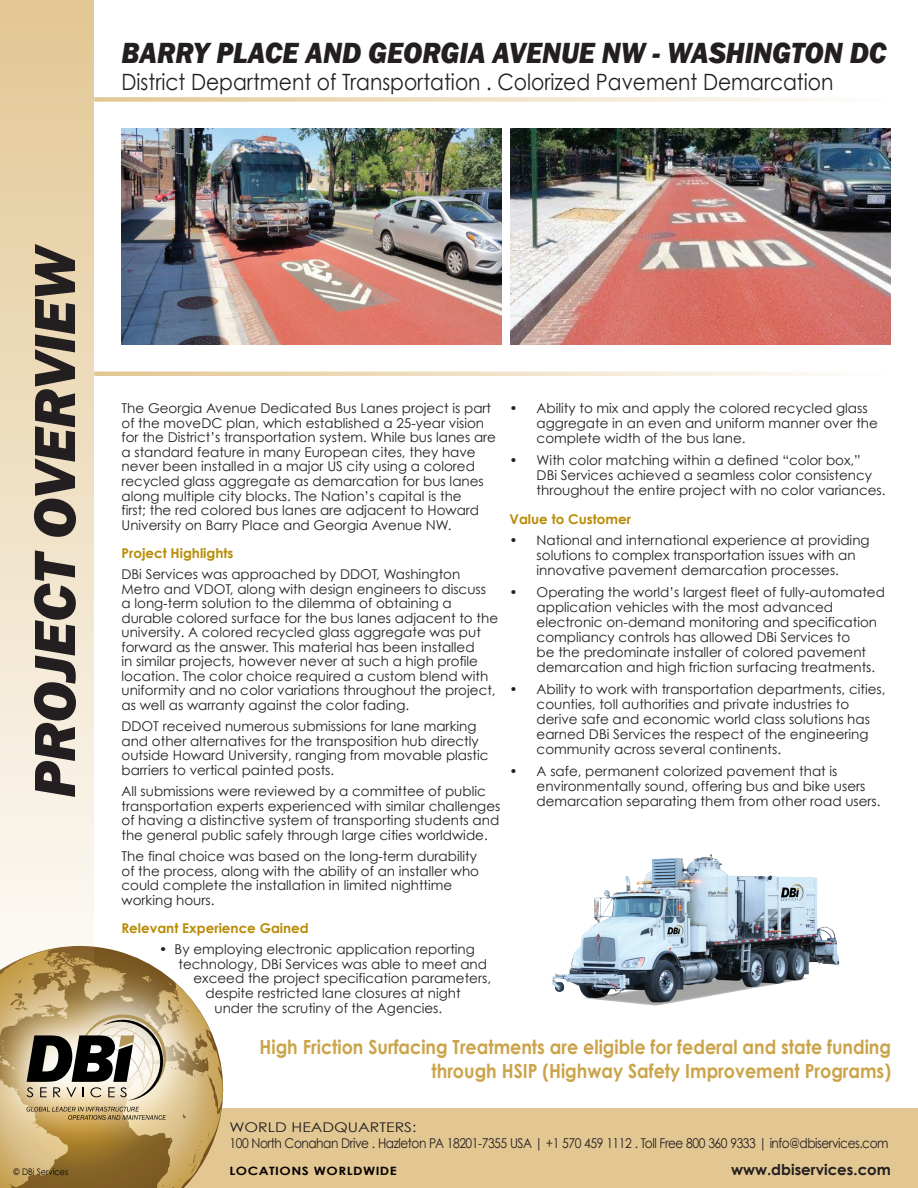
<style>
.page{position:relative;width:918px;height:1188px;background:#fff}
.page>*{position:absolute;margin:0;border:0;box-sizing:border-box;transform-origin:0 0}
.t1{font:italic 800 60px "Franklin Gothic";letter-spacing:-.01em;color:#231f20}
.t2{font:italic 800 30px "Franklin Gothic";color:#231f20;scale:.93 1}
.t3{font:22.5px "Century Gothic";color:#231f20;scale:.9 1}
.t4{font:700 19.5px/23.4px "Century Gothic";color:#cba349;text-align:right;scale:.9 1}
.t5{font:700 15px "Century Gothic";color:#231f20}
.t6{font:13.5px/14.5px "Century Gothic";color:#231f20}
.t7{font:13.5px "Century Gothic";letter-spacing:-.04em;color:#231f20;scale:.9 1}
.t8{font:700 13.5px "Century Gothic";color:#b98b07}
.t9{font:13.35px "Century Gothic";color:#231f20;scale:1.18 1}
.t10{font:700 11.55px "Century Gothic";letter-spacing:.035em;color:#080302;scale:1.18 1}
.t11{font:9px "Century Gothic";color:#080302;scale:.9 1}
</style>
<div class="page">
<div style="left:0;top:1108px;width:918px;height:80px;background:#e3c793"></div>
<svg style="left:0;top:946px;width:224px;height:242px"></svg>
<svg style="left:193px;top:1173px;width:3px;height:5px"></svg>
<svg style="left:0;top:1124px;width:216px;height:26px"></svg>
<svg style="left:0;top:949px;width:219px;height:175px"></svg>
<svg style="left:0;top:0;width:94px;height:1035px;background:#ebdabc"></svg>
<svg style="left:94px;top:97px;width:729px;height:5px;background:#f0e2c9"></svg>
<svg style="left:94px;top:372px;width:726px;height:4px;background:#efdfc3"></svg>
<img style="left:122px;top:129px;width:380px;height:216px">
<img style="left:511px;top:129px;width:380px;height:216px">
<img style="left:551px;top:854px;width:289px;height:152px">
<h2 class="t2" style="left:122px;top:33px;width:824px">BARRY PLACE AND GEORGIA AVENUE NW - WASHINGTON DC</h2>
<h3 class="t3" style="left:122px;top:68px;width:793px">District Department of Transportation . Colorized Pavement Demarcation</h3>
<h1 class="t1" style="left:16px;top:798px;width:555px;rotate:-90deg">PROJECT OVERVIEW</h1>
<p class="t11" style="left:14px;top:1166px;width:62px">© DBi Services</p>
<p class="t6" style="left:122px;top:401px;width:376px">The Georgia Avenue Dedicated Bus Lanes project is part of the moveDC plan, which established a 25-year vision for the District’s transportation system. While bus lanes are a standard feature in many European cites, they have never been installed in a major US city using a colored recycled glass aggregate as demarcation for bus lanes along multiple city blocks. The Nation’s capital is the<br>first; the red colored bus lanes are adjacent to Howard University on Barry Place and Georgia Avenue NW.</p>
<p class="t8" style="left:122px;top:544px;width:114px">Project Highlights</p>
<p class="t6" style="left:122px;top:567px;width:378px">DBi Services was approached by DDOT, Washington Metro and VDOT, along with design engineers to discuss a long-term solution to the dilemma of obtaining a durable colored surface for the bus lanes adjacent to the university. A colored recycled glass aggregate was put forward as the answer. This material has been installed<br>in similar projects, however never at such a high profile location. The color choice required a custom blend with uniformity and no color variations throughout the project, as well as warranty against the color fading.</p>
<p class="t6" style="left:122px;top:719px;width:368px">DDOT received numerous submissions for lane marking and other alternatives for the transposition hub directly outside Howard University, ranging from movable plastic barriers to vertical painted posts.</p>
<p class="t6" style="left:122px;top:784px;width:380px">All submissions were reviewed by a committee of public transportation experts experienced with similar challenges of having a distinctive system of transporting students and the general public safely through large cities worldwide.</p>
<p class="t6" style="left:122px;top:849px;width:359px">The final choice was based on the long-term durability of the process, along with the ability of an installer who could complete the installation in limited nighttime working hours.</p>
<p class="t8" style="left:122px;top:920px;width:189px">Relevant Experience Gained</p>
<p class="t6" style="left:159px;top:942px;width:317px">• By employing electronic application reporting</p>
<p class="t6" style="left:178px;top:956px;width:310px">technology, DBi Services was able to meet and</p>
<p class="t6" style="left:193px;top:971px;width:299px">exceed the project specification parameters,</p>
<p class="t6" style="left:205px;top:986px;width:257px">despite restricted lane closures at night</p>
<p class="t6" style="left:215px;top:1001px;width:229px">under the scrutiny of the Agencies.</p>
<p class="t6" style="left:537px;top:401px;width:343px;line-height:15px;text-indent:-27px">• Ability to mix and apply the colored recycled glass aggregate in an even and uniform manner over the complete width of the bus lane.</p>
<p class="t6" style="left:537px;top:453px;width:350px;line-height:15px;text-indent:-27px">• With color matching within a defined “color box,”<br>DBi Services achieved a seamless color consistency throughout the entire project with no color variances.</p>
<p class="t8" style="left:510px;top:510px;width:123px">Value to Customer</p>
<p class="t6" style="left:537px;top:533px;width:335px;line-height:15px;text-indent:-27px">• National and international experience at providing solutions to complex transportation issues with an innovative pavement demarcation processes.</p>
<p class="t6" style="left:537px;top:585px;width:350px;line-height:15px;text-indent:-27px">• Operating the world’s largest fleet of fully-automated application vehicles with the most advanced electronic on-demand monitoring and specification compliancy controls has allowed DBi Services to<br>be the predominate installer of colored pavement demarcation and high friction surfacing treatments.</p>
<p class="t6" style="left:537px;top:681px;width:350px;line-height:15px;text-indent:-27px">• Ability to work with transportation departments, cities, counties, toll authorities and private industries to derive safe and economic world class solutions has earned DBi Services the respect of the engineering community across several continents.</p>
<p class="t6" style="left:537px;top:763px;width:345px;line-height:15px;text-indent:-27px">• A safe, permanent colorized pavement that is environmentally sound, offering bus and bike users demarcation separating them from other road users.</p>
<h3 class="t4" style="left:260px;top:1035px;width:703px">High Friction Surfacing Treatments are eligible for federal and state funding through HSIP (Highway Safety Improvement Programs)</h3>
<p class="t9" style="left:230px;top:1119px;width:160px">WORLD HEADQUARTERS:</p>
<p class="t7" style="left:230px;top:1135px;width:734px">100 North Conahan Drive . Hazleton PA 18201-7355 USA | +1 570 459 1112 . Toll Free 800 360 9333 | info@dbiservices.com</p>
<p class="t10" style="left:230px;top:1163px;width:143px">LOCATIONS WORLDWIDE</p>
<p class="t5" style="left:731px;top:1160px;width:161px">www.dbiservices.com</p>
</div>
